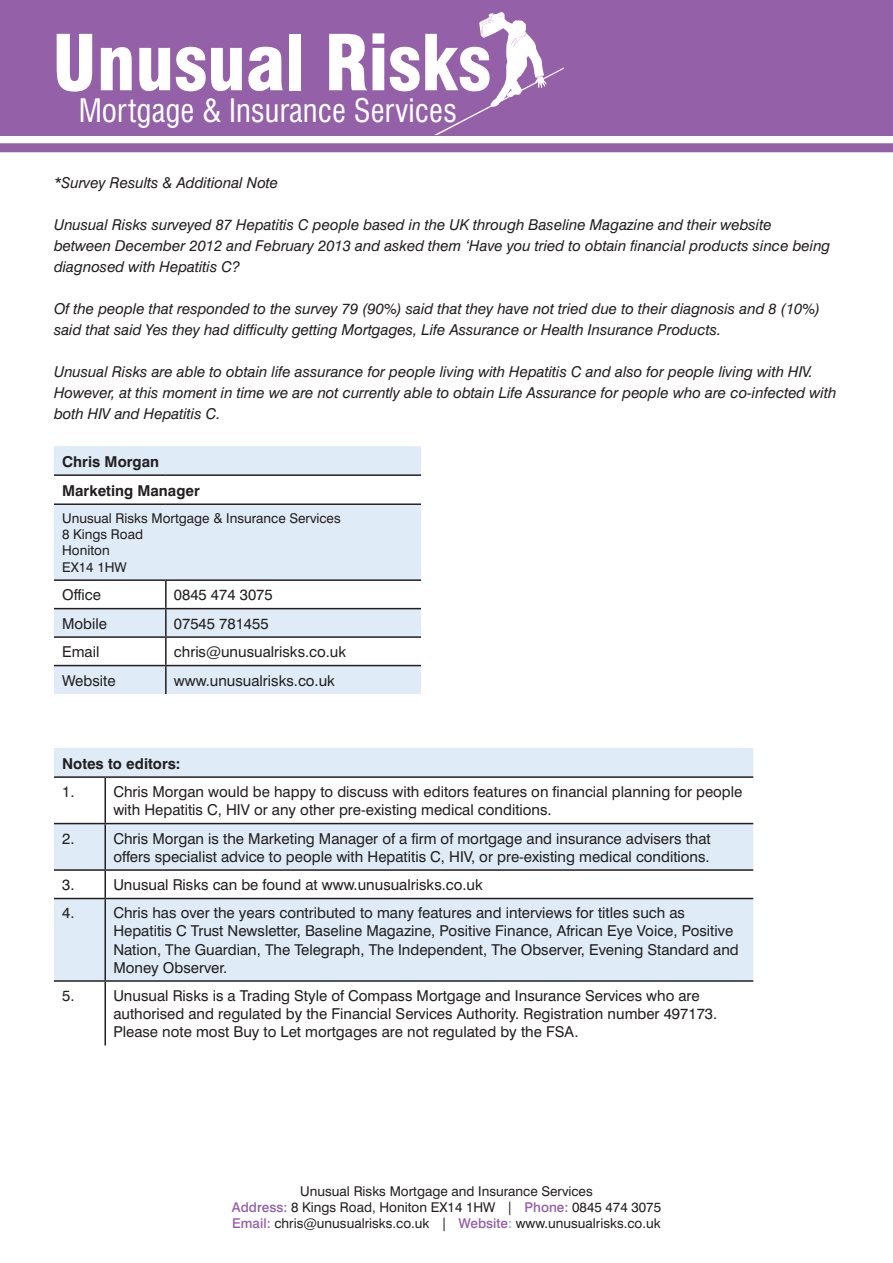
<style>
.page{position:relative;width:893px;height:1263px;background:#fff}
.page>*{position:absolute;margin:0;border:0;box-sizing:border-box;transform-origin:0 0}
.t1{font:900 condensed 75px "Swiss 721 BT";color:#fff}
.t2{font:condensed 31.5px "Swiss 721 BT";color:#fff}
.t3{font:15px/18px "Swiss 721 BT";color:#231f20}
.t4{font:italic 15px/21px "Swiss 721 BT";color:#231f20}
.t5{font:700 15px "Swiss 721 BT";color:#231f20}
.t6{font:13.5px/16.2px "Swiss 721 BT";color:#231f20;text-align:center}
.s1{font-weight:500;color:#9460a8}
.s2{font-weight:500;color:#6caddf}
</style>
<div class="page">
<div style="left:0;top:0;width:893px;height:135px;background:#9460a8"></div>
<div style="left:0;top:0;width:893px;height:136px;border:2px solid #9460a8"></div>
<div style="left:0;top:143px;width:893px;height:9px;background:#9460a8"></div>
<svg style="left:54px;top:446px;width:367px;height:248px;fill:#dfebf7"></svg>
<hr style="left:54px;top:474px;width:112px;height:2px;background:#231f20">
<hr style="left:166px;top:474px;width:255px;height:2px;background:#231f20">
<hr style="left:54px;top:503px;width:112px;height:2px;background:#231f20">
<hr style="left:166px;top:503px;width:255px;height:2px;background:#231f20">
<hr style="left:54px;top:579px;width:112px;height:2px;background:#231f20">
<hr style="left:166px;top:579px;width:255px;height:2px;background:#231f20">
<hr style="left:165px;top:581px;width:2px;height:27px;background:#231f20">
<hr style="left:54px;top:608px;width:112px;height:1px;background:#231f20">
<hr style="left:166px;top:608px;width:255px;height:1px;background:#231f20">
<hr style="left:165px;top:609px;width:2px;height:27px;background:#231f20">
<hr style="left:54px;top:636px;width:112px;height:2px;background:#231f20">
<hr style="left:166px;top:636px;width:255px;height:2px;background:#231f20">
<hr style="left:165px;top:638px;width:2px;height:27px;background:#231f20">
<hr style="left:54px;top:665px;width:112px;height:1px;background:#231f20">
<hr style="left:166px;top:665px;width:255px;height:1px;background:#231f20">
<hr style="left:165px;top:666px;width:2px;height:28px;background:#231f20">
<svg style="left:54px;top:748px;width:699px;height:232px;fill:#dfebf7"></svg>
<hr style="left:54px;top:776px;width:51px;height:2px;background:#231f20">
<hr style="left:105px;top:776px;width:648px;height:2px;background:#231f20">
<hr style="left:104px;top:778px;width:2px;height:45px;background:#231f20">
<hr style="left:54px;top:823px;width:51px;height:1px;background:#231f20">
<hr style="left:105px;top:823px;width:648px;height:1px;background:#231f20">
<hr style="left:104px;top:824px;width:2px;height:45px;background:#231f20">
<hr style="left:54px;top:869px;width:51px;height:2px;background:#231f20">
<hr style="left:105px;top:869px;width:648px;height:2px;background:#231f20">
<hr style="left:104px;top:871px;width:2px;height:27px;background:#231f20">
<hr style="left:54px;top:898px;width:51px;height:1px;background:#231f20">
<hr style="left:105px;top:898px;width:648px;height:1px;background:#231f20">
<hr style="left:104px;top:899px;width:2px;height:81px;background:#231f20">
<hr style="left:54px;top:980px;width:51px;height:2px;background:#231f20">
<hr style="left:105px;top:980px;width:648px;height:2px;background:#231f20">
<hr style="left:104px;top:982px;width:2px;height:63px;background:#231f20">
<svg style="left:434px;top:12px;width:130px;height:123px"></svg>
<p class="t1" style="left:52px;top:18px;width:441px">Unusual Risks</p>
<p class="t2" style="left:79px;top:92px;width:380px">Mortgage &amp; Insurance Services</p>
<p class="t4" style="left:54px;top:172px;width:226px">*Survey Results &amp; Additional Note</p>
<p class="t4" style="left:54px;top:214px;width:778px">Unusual Risks surveyed 87 Hepatitis C people based in the UK through Baseline Magazine and their website between December 2012 and February 2013 and asked them ‘Have you tried to obtain financial products since being diagnosed with Hepatitis C?</p>
<p class="t4" style="left:54px;top:298px;width:768px">Of the people that responded to the survey 79 (90%) said that they have not tried due to their diagnosis and 8 (10%) said that said Yes they had difficulty getting Mortgages, Life Assurance or Health Insurance Products.</p>
<p class="t4" style="left:54px;top:361px;width:784px">Unusual Risks are able to obtain life assurance for people living with Hepatitis C and also for people living with HIV.<br>However, at this moment in time we are not currently able to obtain Life Assurance for people who are co-infected with both HIV and Hepatitis C.</p>
<p class="t5" style="left:62px;top:452px;width:98px">Chris Morgan</p>
<p class="t5" style="left:62px;top:481px;width:139px">Marketing Manager</p>
<p class="t6" style="left:62px;top:510px;width:280px">Unusual Risks Mortgage &amp; Insurance Services</p>
<p class="t6" style="left:62px;top:526px;width:82px">8 Kings Road</p>
<p class="t6" style="left:62px;top:542px;width:49px">Honiton</p>
<p class="t6" style="left:62px;top:559px;width:66px">EX14 1HW</p>
<p class="t3" style="left:62px;top:586px;width:40px">Office</p>
<p class="t3" style="left:174px;top:586px;width:100px">0845 474 3075</p>
<p class="t3" style="left:62px;top:614px;width:47px">Mobile</p>
<p class="t3" style="left:174px;top:614px;width:96px">07545 781455</p>
<p class="t3" style="left:62px;top:643px;width:39px">Email</p>
<p class="t3" style="left:174px;top:643px;width:174px">chris@unusualrisks.co.uk</p>
<p class="t3" style="left:62px;top:671px;width:55px">Website</p>
<p class="t3" style="left:174px;top:671px;width:163px">www.unusualrisks.co.uk</p>
<p class="t5" style="left:62px;top:754px;width:120px">Notes to editors:</p>
<p class="t3" style="left:62px;top:783px;width:14px">1.</p>
<p class="t3" style="left:113px;top:783px;width:631px">Chris Morgan would be happy to discuss with editors features on financial planning for people with Hepatitis C, HIV or any other pre-existing medical conditions.</p>
<p class="t3" style="left:62px;top:829px;width:14px">2.</p>
<p class="t3" style="left:113px;top:829px;width:599px">Chris Morgan is the Marketing Manager of a firm of mortgage and insurance advisers that offers specialist advice to people with Hepatitis C, HIV, or pre-existing medical conditions.</p>
<p class="t3" style="left:62px;top:875px;width:14px">3.</p>
<p class="t3" style="left:113px;top:875px;width:371px">Unusual Risks can be found at www.unusualrisks.co.uk</p>
<p class="t3" style="left:62px;top:904px;width:14px">4.</p>
<p class="t3" style="left:113px;top:904px;width:627px">Chris has over the years contributed to many features and interviews for titles such as Hepatitis C Trust Newsletter, Baseline Magazine, Positive Finance, African Eye Voice, Positive Nation, The Guardian, The Telegraph, The Independent, The Observer, Evening Standard and Money Observer.</p>
<p class="t3" style="left:62px;top:986px;width:14px">5.</p>
<p class="t3" style="left:113px;top:986px;width:605px">Unusual Risks is a Trading Style of Compass Mortgage and Insurance Services who are authorised and regulated by the Financial Services Authority. Registration number 497173.<br>Please note most Buy to Let mortgages are not regulated by the FSA.</p>
<p class="t6" style="left:232px;top:1182px;width:431px">Unusual Risks Mortgage and Insurance Services<br><span class="s1">Address:</span> 8 Kings Road, Honiton EX14 1HW | <span class="s1">Phone:</span> 0845 474 3075<br><span class="s1">Email:</span> chris@unusualrisks.co.uk | <span class="s1">Website</span><span class="s2">:</span> www.unusualrisks.co.uk</p>
</div>
